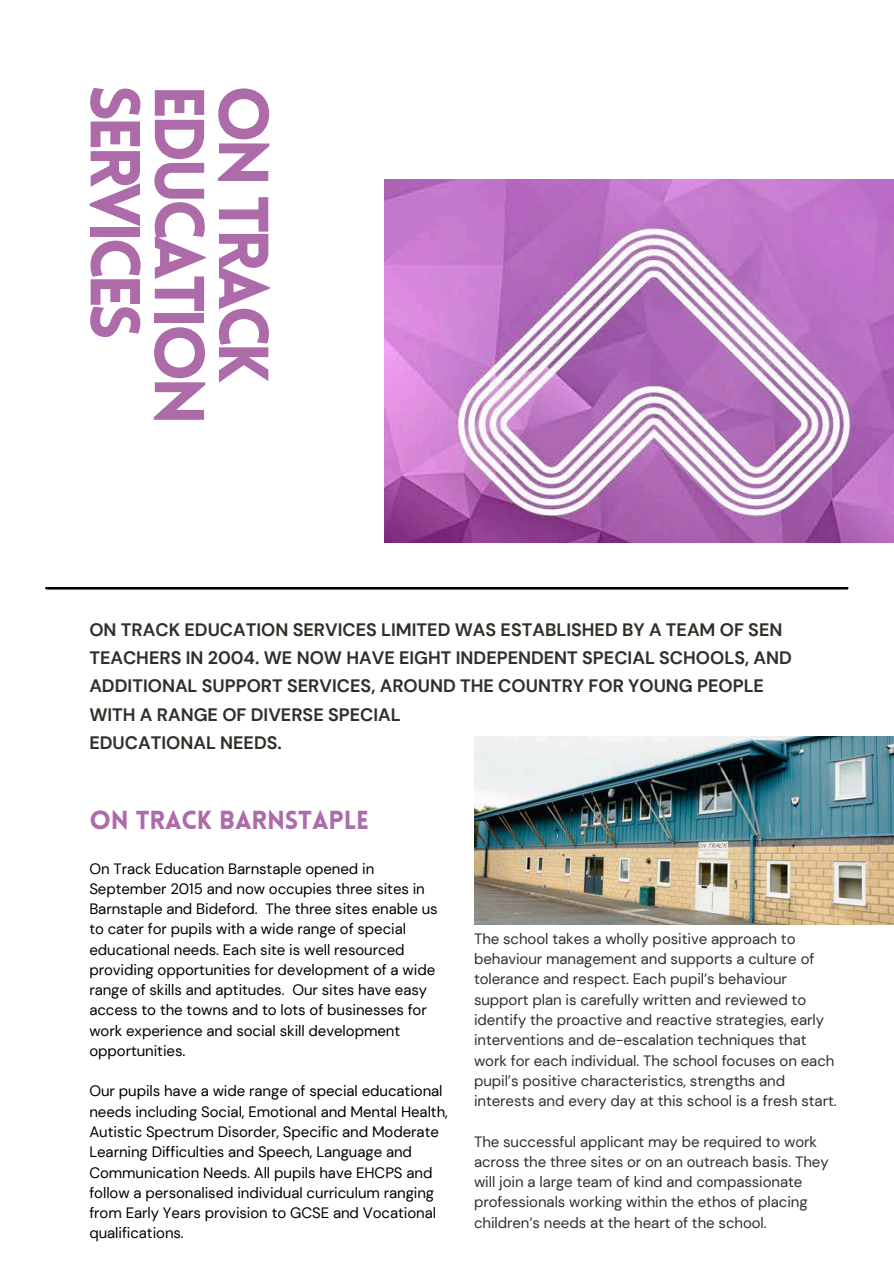
<style>
.page{position:relative;width:894px;height:1264px;background:#fff}
.page>*{position:absolute;margin:0;border:0;box-sizing:border-box;transform-origin:0 0}
.t1{font:900 69px "Lovelo";letter-spacing:-.075em;color:#ad6baa}
.t2{font:900 25.5px "Lovelo";letter-spacing:-.005em;color:#ad6baa}
.t3{font:700 18px/28.2px "DM Sans";color:#2f3029}
.t4{font:15px/20.2px "DM Sans";letter-spacing:-.005em;color:#000}
.t5{font:15px/20.2px "DM Sans";letter-spacing:-.005em;color:#2f3029}
</style>
<div class="page">
<img style="left:385px;top:180px;width:508px;height:362px">
<hr style="left:46px;top:587px;width:801px;height:2px;background:#000">
<img style="left:474px;top:736px;width:419px;height:188px">
<h3 class="t1" style="left:142px;top:85px;width:257px;rotate:90deg">SERVICES</h3>
<h3 class="t1" style="left:206px;top:85px;width:342px;rotate:90deg">EDUCATION</h3>
<h3 class="t1" style="left:271px;top:85px;width:300px;rotate:90deg">ON TRACK</h3>
<p class="t3" style="left:89px;top:616px;width:704px">ON TRACK EDUCATION SERVICES LIMITED WAS ESTABLISHED BY A TEAM OF SEN TEACHERS IN 2004. WE NOW HAVE EIGHT INDEPENDENT SPECIAL SCHOOLS, AND ADDITIONAL SUPPORT SERVICES, AROUND THE COUNTRY FOR YOUNG PEOPLE WITH A RANGE OF DIVERSE SPECIAL</p>
<p class="t3" style="left:89px;top:728px;width:194px">EDUCATIONAL NEEDS.</p>
<p class="t2" style="left:89px;top:809px;width:281px">ON TRACK BARNSTAPLE</p>
<p class="t4" style="left:89px;top:858px;width:350px">On Track Education Barnstaple opened in September 2015 and now occupies three sites in Barnstaple and Bideford. The three sites enable us to cater for pupils with a wide range of special educational needs. Each site is well resourced providing opportunities for development of a wide range of skills and aptitudes. Our sites have easy access to the towns and to lots of businesses for work experience and social skill development opportunities.</p>
<p class="t4" style="left:89px;top:1081px;width:360px">Our pupils have a wide range of special educational needs including Social, Emotional and Mental Health, Autistic Spectrum Disorder, Specific and Moderate Learning Difficulties and Speech, Language and Communication Needs. All pupils have EHCPS and follow a personalised individual curriculum ranging from Early Years provision to GCSE and Vocational qualifications.</p>
<p class="t5" style="left:474px;top:928px;width:364px">The school takes a wholly positive approach to behaviour management and supports a culture of tolerance and respect. Each pupil’s behaviour support plan is carefully written and reviewed to identify the proactive and reactive strategies, early interventions and de-escalation techniques that work for each individual. The school focuses on each pupil’s positive characteristics, strengths and interests and every day at this school is a fresh start.</p>
<p class="t5" style="left:474px;top:1131px;width:356px">The successful applicant may be required to work across the three sites or on an outreach basis. They will join a large team of kind and compassionate professionals working within the ethos of placing children’s needs at the heart of the school.</p>
</div>
